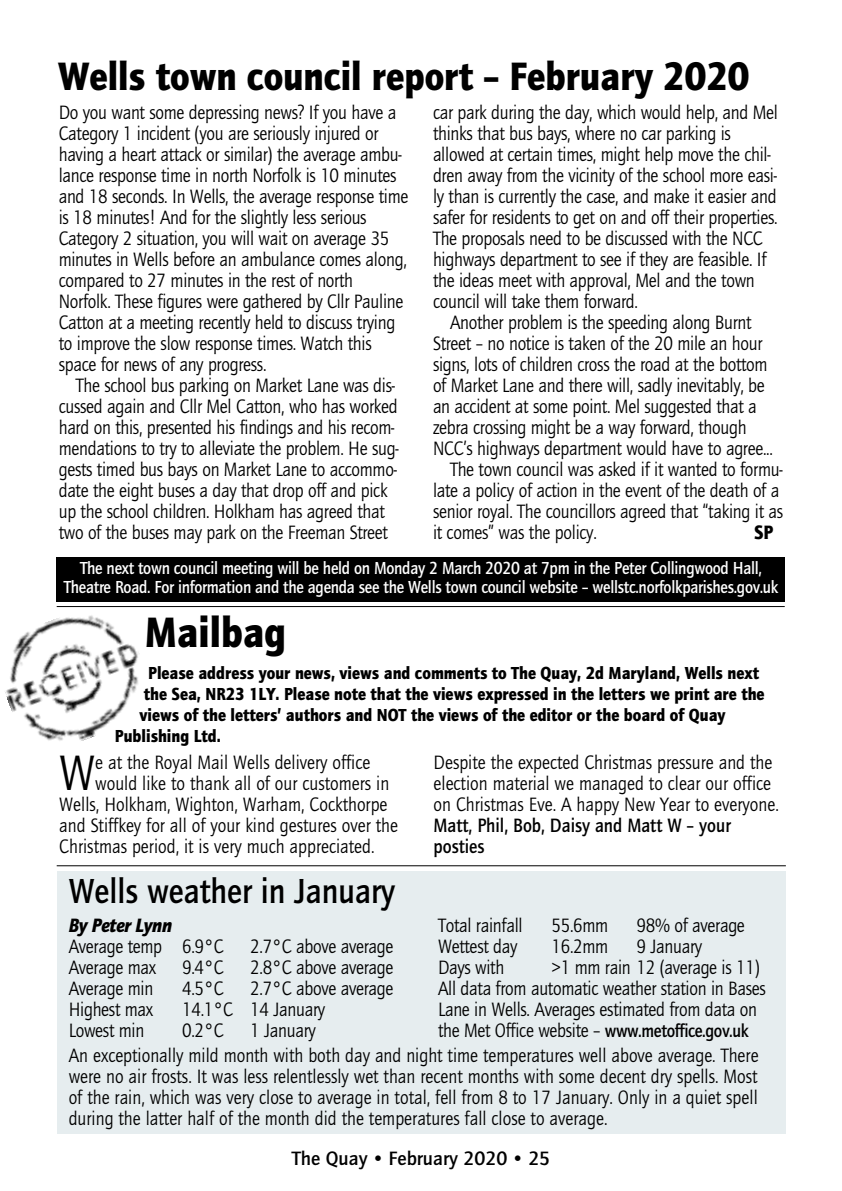
<style>
.page{position:relative;width:842px;height:1191px;background:#fff}
.page>*{position:absolute;margin:0;border:0;box-sizing:border-box;transform-origin:0 0}
.t1{font:51.4px "Quay Sans ITC Std";color:#000;scale:.9 1}
.t2{font:900 44px "Quay Sans ITC Std";color:#000;scale:.9 1}
.t3{font:900 41px "Quay Sans ITC Std";color:#000;scale:.9 1}
.t4{font:500 36px "Quay Sans ITC Std";color:#000;scale:.9 1}
.t5{font:20px/21px "Quay Sans ITC Std";letter-spacing:-.015em;color:#000;scale:.9 1}
.t6{font:500 20px/21px "Quay Sans ITC Std";color:#000;scale:.9 1}
.t7{font:500 20px "Quay Sans ITC Std";color:#000}
.t8{font:italic 900 20px "Quay Sans ITC Std";letter-spacing:-.015em;color:#000;scale:.9 1}
.t9{font:900 20px "Quay Sans ITC Std";color:#000;scale:.9 1}
.t10{font:900 18px "Quay Sans ITC Std";color:#000;scale:.9 1}
.t11{font:500 18px/19px "Quay Sans ITC Std";letter-spacing:-.015em;color:#fff;text-align:center;scale:.9 1}
.s1{font-weight:500;font-size:19px}
</style>
<div class="page">
<div style="left:57px;top:557px;width:728px;height:45px;background:#000"></div>
<hr style="left:57px;top:606px;width:728px;height:1px;background:#000">
<div style="left:57px;top:871px;width:729px;height:263px;background:#e6edef"></div>
<img style="left:5px;top:607px;width:141px;height:134px">
<hr style="left:57px;top:865px;width:729px;height:1px;background:#000">
<p class="t3" style="left:58px;top:60px;width:770px">Wells town council report – February 2020</p>
<p class="t5" style="left:59px;top:104px;width:390px">Do you want some depressing news? If you have a Category 1 incident (you are seriously injured or having a heart attack or similar) the average ambu&shy;lance response time in north Norfolk is 10 minutes and 18 seconds. In Wells, the average response time is 18 minutes! And for the slightly less serious Category 2 situation, you will wait on average 35 minutes in Wells before an ambulance comes along, compared to 27 minutes in the rest of north Norfolk. These figures were gathered by Cllr Pauline Catton at a meeting recently held to discuss trying to improve the slow response times. Watch this space for news of any progress.</p>
<p class="t5" style="left:59px;top:377px;width:379px;text-indent:17px">The school bus parking on Market Lane was dis&shy;cussed again and Cllr Mel Catton, who has worked hard on this, presented his findings and his recom&shy;mendations to try to alleviate the problem. He sug&shy;gests timed bus bays on Market Lane to accommo&shy;date the eight buses a day that drop off and pick up the school children. Holkham has agreed that two of the buses may park on the Freeman Street</p>
<p class="t5" style="left:433px;top:104px;width:385px">car park during the day, which would help, and Mel thinks that bus bays, where no car parking is allowed at certain times, might help move the chil&shy;dren away from the vicinity of the school more easi&shy;ly than is currently the case, and make it easier and safer for residents to get on and off their properties.<br>The proposals need to be discussed with the NCC highways department to see if they are feasible. If the ideas meet with approval, Mel and the town council will take them forward.</p>
<p class="t5" style="left:433px;top:314px;width:379px;text-indent:17px">Another problem is the speeding along Burnt Street – no notice is taken of the 20 mile an hour signs, lots of children cross the road at the bottom of Market Lane and there will, sadly inevitably, be an accident at some point. Mel suggested that a zebra crossing might be a way forward, though NCC’s highways department would have to agree...</p>
<p class="t5" style="left:433px;top:461px;width:390px;text-indent:17px">The town council was asked if it wanted to formu&shy;late a policy of action in the event of the death of a senior royal. The councillors agreed that “taking it as it comes” was the policy.</p>
<p class="t9" style="left:754px;top:525px;width:23px">SP</p>
<p class="t11" style="left:64px;top:560px;width:795px">The next town council meeting will be held on Monday 2 March 2020 at 7pm in the Peter Collingwood Hall,<br>Theatre Road. For information and the agenda see the Wells town council website – wellstc.norfolkparishes.gov.uk</p>
<p class="t2" style="left:145px;top:615px;width:159px">Mailbag</p>
<p class="t10" style="left:148px;top:666px;width:680px">Please address your news, views and comments to The Quay, 2d Maryland, Wells next</p>
<p class="t10" style="left:144px;top:687px;width:691px">the Sea, NR23 1LY. Please note that the views expressed in the letters we print are the</p>
<p class="t10" style="left:139px;top:708px;width:653px">views of the letters’ authors and NOT the views of the editor or the board of Quay</p>
<p class="t10" style="left:115px;top:729px;width:119px">Publishing Ltd.</p>
<p class="t1" style="left:59px;top:753px;width:42px">W</p>
<p class="t5" style="left:95px;top:753px;width:307px">e at the Royal Mail Wells delivery office</p>
<p class="t5" style="left:95px;top:774px;width:328px">would like to thank all of our customers in</p>
<p class="t5" style="left:59px;top:795px;width:366px">Wells, Holkham, Wighton, Warham, Cockthorpe</p>
<p class="t5" style="left:59px;top:816px;width:378px">and Stiffkey for all of your kind gestures over the</p>
<p class="t5" style="left:59px;top:837px;width:352px">Christmas period, it is very much appreciated.</p>
<p class="t4" style="left:69px;top:877px;width:364px">Wells weather in January</p>
<p class="t8" style="left:69px;top:917px;width:117px">By Peter Lynn</p>
<p class="t5" style="left:69px;top:937px;width:174px">Average temp 6.9°C</p>
<p class="t5" style="left:250px;top:937px;width:161px">2.7°C above average</p>
<p class="t5" style="left:69px;top:958px;width:99px">Average max</p>
<p class="t5" style="left:182px;top:958px;width:48px">9.4°C</p>
<p class="t5" style="left:250px;top:958px;width:161px">2.8°C above average</p>
<p class="t5" style="left:69px;top:979px;width:95px">Average min</p>
<p class="t5" style="left:182px;top:979px;width:48px">4.5°C</p>
<p class="t5" style="left:250px;top:979px;width:161px">2.7°C above average</p>
<p class="t5" style="left:69px;top:1000px;width:95px">Highest max</p>
<p class="t5" style="left:182px;top:1000px;width:160px">14.1°C 14 January</p>
<p class="t5" style="left:69px;top:1021px;width:86px">Lowest min</p>
<p class="t5" style="left:182px;top:1021px;width:48px">0.2°C</p>
<p class="t5" style="left:250px;top:1021px;width:75px">1 January</p>
<p class="t5" style="left:434px;top:753px;width:385px">Despite the expected Christmas pressure and the election material we managed to clear our office on Christmas Eve. A happy New Year to everyone.</p>
<p class="t6" style="left:434px;top:816px;width:332px">Matt, Phil, Bob, Daisy and Matt W – your posties</p>
<p class="t5" style="left:438px;top:916px;width:96px">Total rainfall</p>
<p class="t5" style="left:551px;top:916px;width:65px">55.6mm</p>
<p class="t5" style="left:636px;top:916px;width:122px">98% of average</p>
<p class="t5" style="left:438px;top:937px;width:90px">Wettest day</p>
<p class="t5" style="left:551px;top:937px;width:65px">16.2mm</p>
<p class="t5" style="left:636px;top:937px;width:75px">9 January</p>
<p class="t5" style="left:438px;top:958px;width:75px">Days with</p>
<p class="t5" style="left:551px;top:958px;width:233px">&gt;1 mm rain 12 (average is 11)</p>
<p class="t5" style="left:438px;top:979px;width:366px">All data from automatic weather station in Bases<br>Lane in Wells. Averages estimated from data on the Met Office website – <span class="s1">www.metoffice.gov.uk</span></p>
<p class="t5" style="left:69px;top:1046px;width:768px;text-align:justify">An exceptionally mild month with both day and night time temperatures well above average. There were no air frosts. It was less relentlessly wet than recent months with some decent dry spells. Most of the rain, which was very close to average in total, fell from 8 to 17 January. Only in a quiet spell during the latter half of the month did the temperatures fall close to average.</p>
<p class="t7" style="left:292px;top:1150px;width:260px">The Quay • February 2020 • 25</p>
</div>
